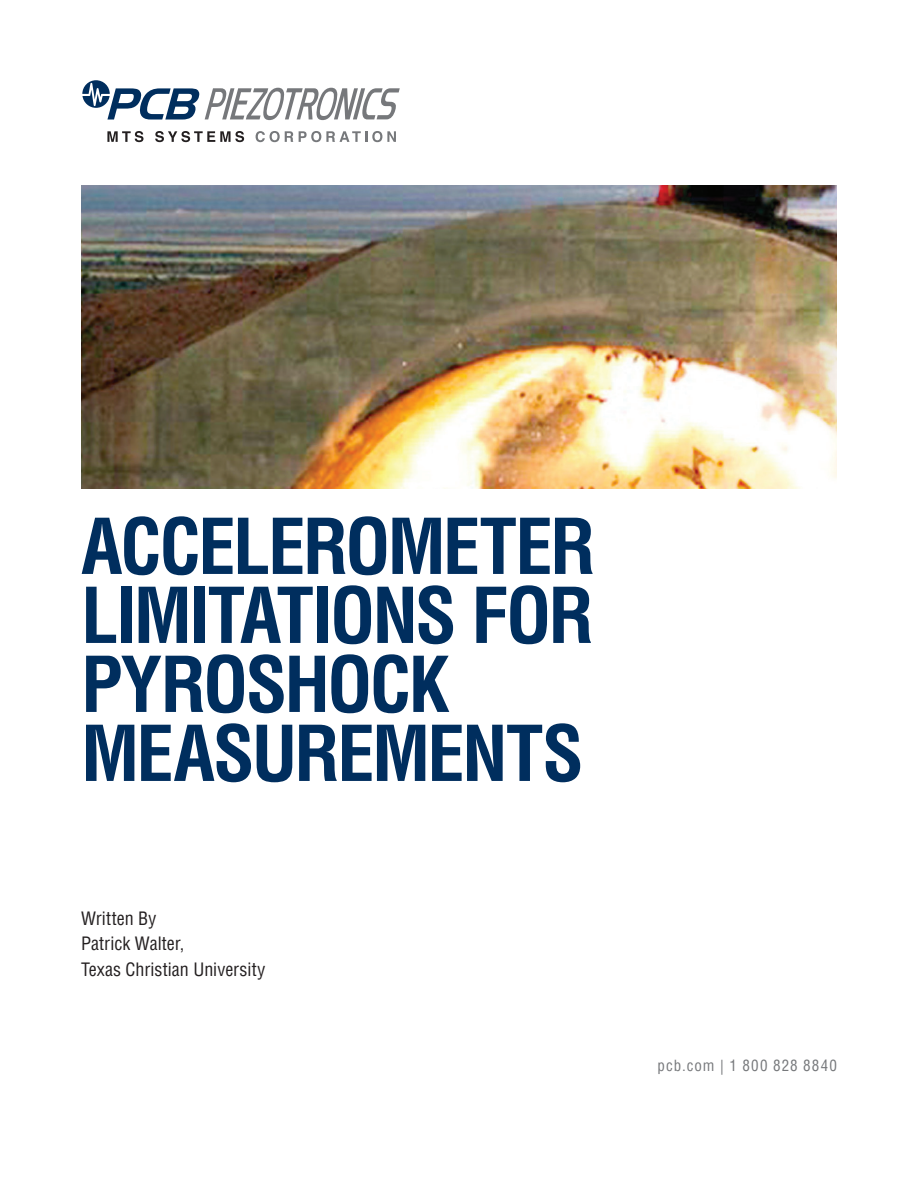
<style>
.page{position:relative;width:918px;height:1188px;background:#fff}
.page>*{position:absolute;margin:0;border:0;box-sizing:border-box;transform-origin:0 0}
.t1{font:700 condensed 75px/69px "Helvetica LT Pro";letter-spacing:-.04em;color:#002e5e}
.t2{font:condensed 18px/25.5px "Helvetica LT Pro";letter-spacing:.005em;color:#231f20}
.t3{font:condensed 15px "Helvetica LT Pro";letter-spacing:.075em;color:#76787b}
</style>
<div class="page">
<svg style="left:205px;top:88px;width:195px;height:32px"></svg>
<svg style="left:82px;top:80px;width:117px;height:40px"></svg>
<svg style="left:107px;top:131px;width:37px;height:11px"></svg>
<svg style="left:155px;top:131px;width:89px;height:11px"></svg>
<svg style="left:256px;top:131px;width:37px;height:11px"></svg>
<svg style="left:299px;top:131px;width:97px;height:11px"></svg>
<img style="left:81px;top:185px;width:756px;height:303px">
<p class="t1" style="left:81px;top:510px;width:516px">ACCELEROMETER<br>LIMITATIONS FOR<br>PYROSHOCK<br>MEASUREMENTS</p>
<p class="t2" style="left:81px;top:906px;width:186px">Written By<br>Patrick Walter,<br>Texas Christian University</p>
<p class="t3" style="left:658px;top:1056px;width:181px">pcb.com | 1 800 828 8840</p>
</div>
